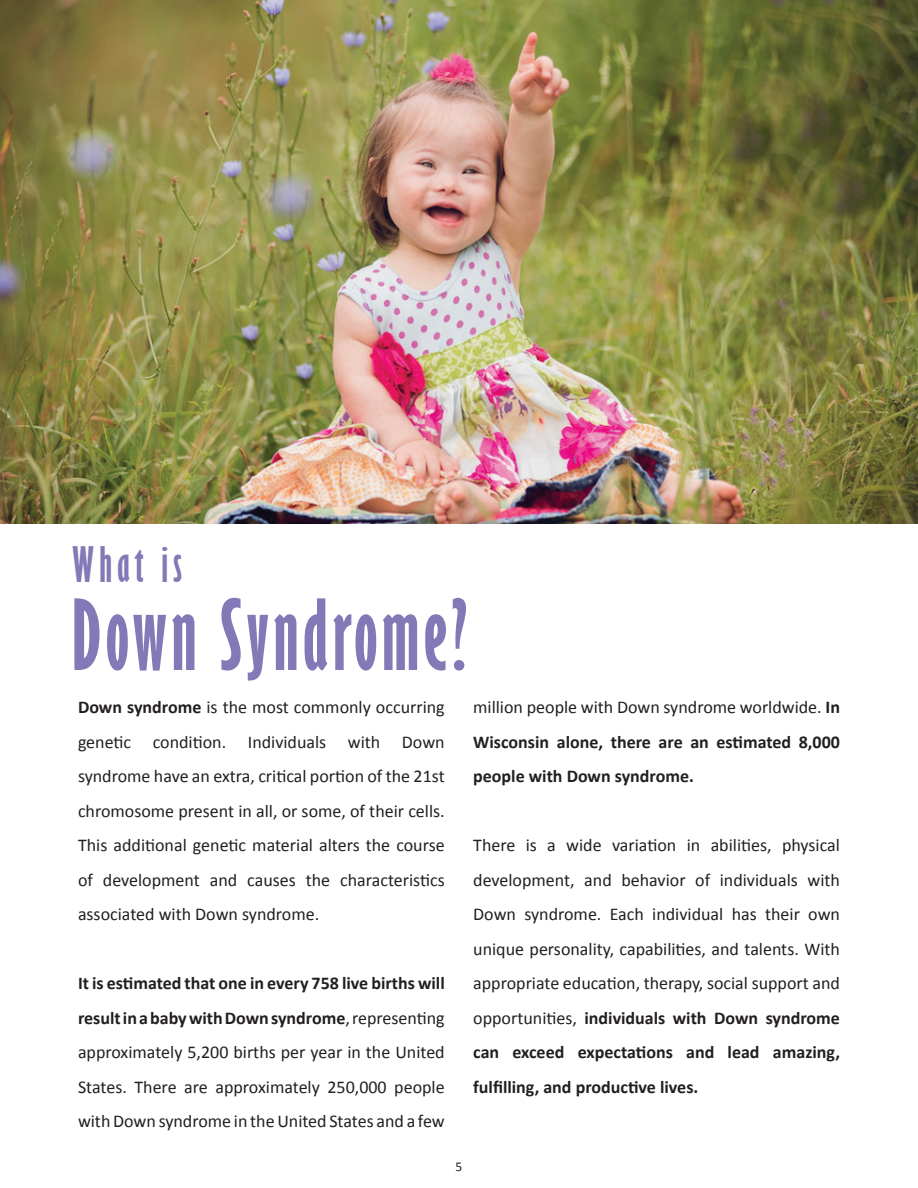
<style>
.page{position:relative;width:918px;height:1188px;background:#fff}
.page>*{position:absolute;margin:0;border:0;box-sizing:border-box;transform-origin:0 0}
.t1{font:700 extra-condensed 90px "Gill Sans";letter-spacing:.05em;color:#8279b6}
.t2{font:700 extra-condensed 45px "Gill Sans";letter-spacing:.12em;color:#8279b6}
.t3{font:18px/34.5px "Calibri";color:#231f20;text-align:justify}
.t4{font:700 18px/34.5px "Calibri";color:#231f20;text-align:justify}
.t5{font:13.5px "Calibri";color:#231f20}
.s1{font-weight:700}
.s2{font-weight:400}
</style>
<div class="page">
<img style="left:0;top:0;width:918px;height:524px">
<p class="t2" style="left:72px;top:537px;width:111px">What is</p>
<p class="t1" style="left:72px;top:580px;width:396px">Down Syndrome?</p>
<p class="t3" style="left:78px;top:689px;width:368px"><span class="s1">Down syndrome</span> is the most commonly occurring genetic condition. Individuals with Down syndrome have an extra, critical portion of the 21st chromosome present in all, or some, of their cells.<br>This additional genetic material alters the course of development and causes the characteristics associated with Down syndrome.</p>
<p class="t3" style="left:78px;top:965px;width:368px"><span class="s1">It is estimated that one in every 758 live births will result in a baby with Down syndrome</span>, representing approximately 5,200 births per year in the United States. There are approximately 250,000 people with Down syndrome in the United States and a few</p>
<p class="t4" style="left:473px;top:689px;width:368px"><span class="s2">million people with Down syndrome worldwide.</span> In Wisconsin alone, there are an estimated 8,000 people with Down syndrome.</p>
<p class="t3" style="left:473px;top:827px;width:368px">There is a wide variation in abilities, physical development, and behavior of individuals with Down syndrome. Each individual has their own unique personality, capabilities, and talents. With appropriate education, therapy, social support and opportunities, <span class="s1">individuals with Down syndrome can exceed expectations and lead amazing, fulfilling, and productive lives.</span></p>
<p class="t5" style="left:456px;top:1158px;width:8px">5</p>
</div>
